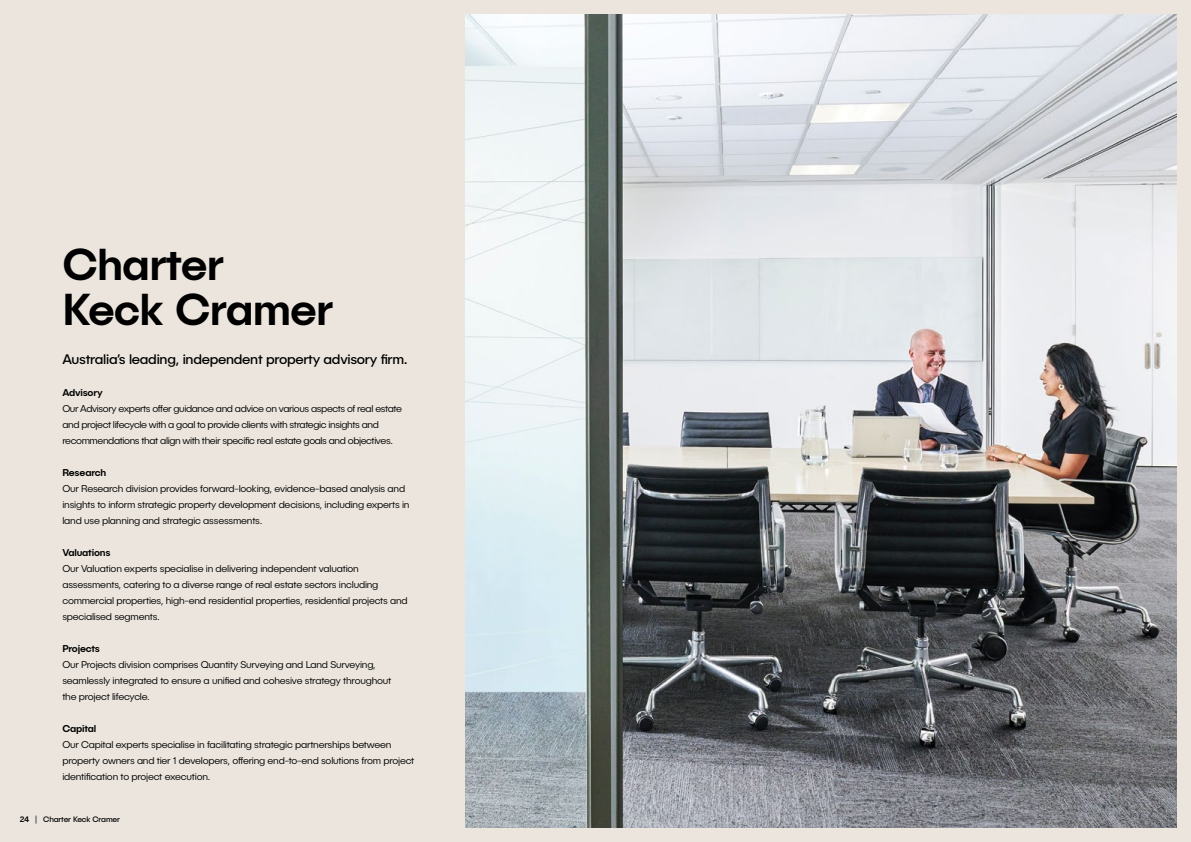
<style>
.page{position:relative;width:1191px;height:842px;background:#ebe5dd}
.page>*{position:absolute;margin:0;border:0;box-sizing:border-box;transform-origin:0 0}
.t1{font:500 45px/45px "Publica Sans";letter-spacing:-.02em;color:#000}
.t2{font:14px "Publica Sans";letter-spacing:-.02em;color:#000}
.t3{font:300 10px/16px "Publica Sans";letter-spacing:-.02em;color:#000}
.t4{font:300 10px/16px "Publica Sans";letter-spacing:-.04em;color:#000}
.t5{font:500 10px "Publica Sans";letter-spacing:-.02em;color:#000}
.t6{font:8px "Publica Sans";letter-spacing:-.02em;color:#000}
.s1{font-weight:500}
</style>
<div class="page">
<img style="left:465px;top:14px;width:711px;height:814px">
<h1 class="t1" style="left:62px;top:240px;width:272px">Charter<br>Keck Cramer</h1>
<h2 class="t2" style="left:62px;top:350px;width:347px">Australia’s leading, independent property advisory firm.</h2>
<p class="t5" style="left:62px;top:386px;width:42px">Advisory</p>
<p class="t4" style="left:62px;top:400px;width:341px">Our Advisory experts offer guidance and advice on various aspects of real estate and project lifecycle with a goal to provide clients with strategic insights and recommendations that align with their specific real estate goals and objectives.</p>
<p class="t5" style="left:62px;top:466px;width:45px">Research</p>
<p class="t3" style="left:62px;top:480px;width:348px">Our Research division provides forward-looking, evidence-based analysis and insights to inform strategic property development decisions, including experts in land use planning and strategic assessments.</p>
<p class="t5" style="left:62px;top:546px;width:50px">Valuations</p>
<p class="t3" style="left:62px;top:560px;width:347px">Our Valuation experts specialise in delivering independent valuation assessments, catering to a diverse range of real estate sectors including commercial properties, high-end residential properties, residential projects and specialised segments.</p>
<p class="t5" style="left:62px;top:642px;width:39px">Projects</p>
<p class="t3" style="left:62px;top:656px;width:330px">Our Projects division comprises Quantity Surveying and Land Surveying, seamlessly integrated to ensure a unified and cohesive strategy throughout the project lifecycle.</p>
<p class="t5" style="left:62px;top:722px;width:35px">Capital</p>
<p class="t3" style="left:62px;top:736px;width:353px">Our Capital experts specialise in facilitating strategic partnerships between property owners and tier 1 developers, offering end-to-end solutions from project identification to project execution.</p>
<p class="t6" style="left:20px;top:814px;width:102px"><span class="s1">24</span> | Charter Keck Cramer</p>
</div>
